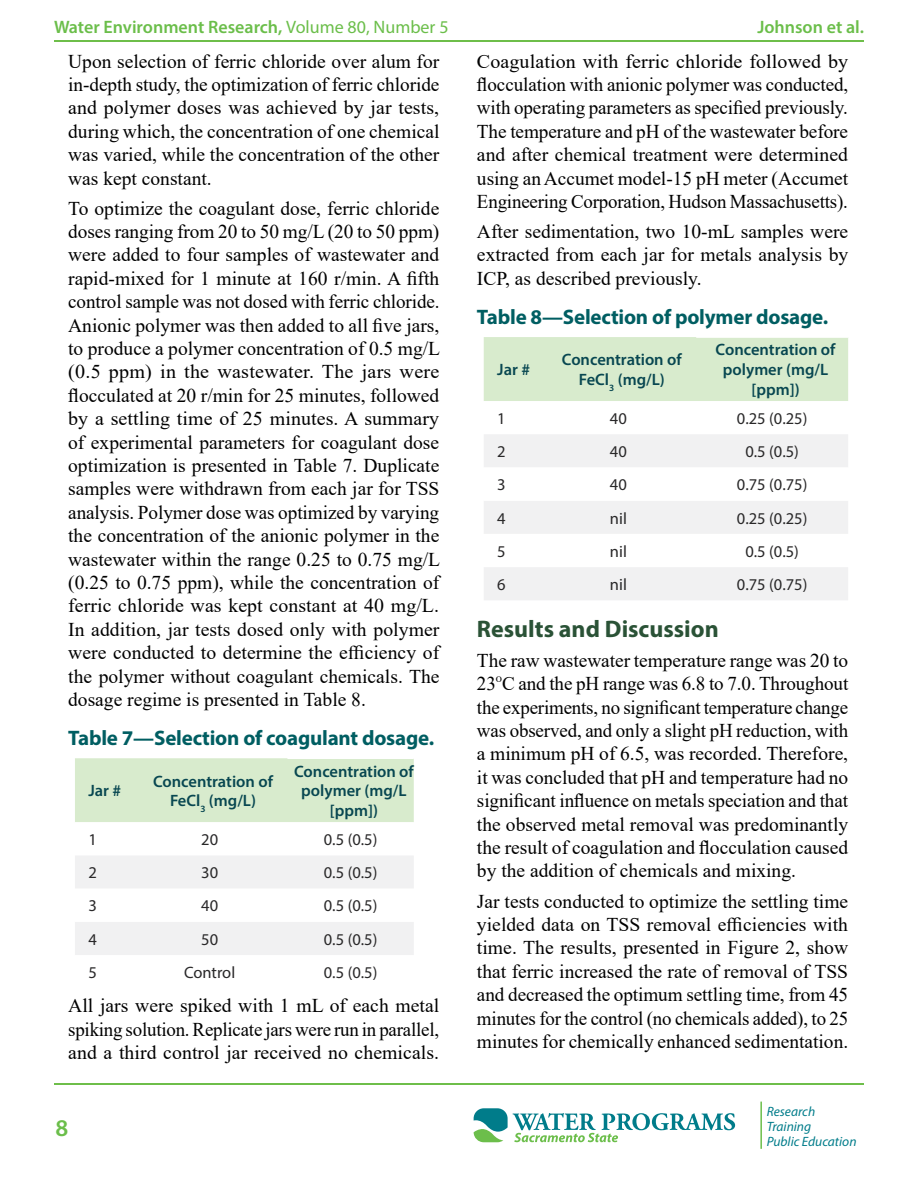
<style>
.page{position:relative;width:918px;height:1188px;background:#fff}
.page>*{position:absolute;margin:0;border:0;box-sizing:border-box;transform-origin:0 0}
.subhead_h2_no_shade{font:700 24px "Myriad Pro";color:#2a5236}
.t1{font:600 24px "Myriad Pro";color:#6bbe4a}
.Table_title_h3{font:700 21px "Myriad Pro";letter-spacing:-.01em;color:#005e62}
.basic_p{font:19.5px/23.4px "Times New Roman";color:#000;text-align:justify}
.t2{font:600 18px "Myriad Pro";color:#6bbe4a}
.table_cells_p{font:16.5px "Myriad Pro";color:#292829}
.table_head_p{font:600 16.5px/19.8px "Myriad Pro";color:#084751;text-align:center}
.t3{font:italic 13.5px/15px "Myriad Pro";color:#007c8a}
.s1{font-weight:400}
</style>
<div class="page">
<hr style="left:760px;top:1102px;width:2px;height:47px;background:#6cbe4b">
<svg style="left:474px;top:1108px;width:261px;height:34px"></svg>
<hr style="left:54px;top:1084px;width:810px;height:1px;background:#6ebe4a">
<hr style="left:54px;top:40px;width:810px;height:2px;background:#6ebe4a">
<div style="left:484px;top:337px;width:364px;height:64px;background:#d8ebcd"></div>
<div style="left:484px;top:434px;width:364px;height:166px;background:#f1f1f2"></div>
<svg style="left:484px;top:467px;width:364px;height:100px"></svg>
<hr style="left:696px;top:336px;width:152px;height:2px;background:#fff">
<svg style="left:75px;top:758px;width:339px;height:197px"></svg>
<hr style="left:287px;top:758px;width:127px;height:1px;background:#fff">
<p class="t2" style="left:54px;top:15px;width:396px">Water Environment Research, <span class="s1">Volume 80, Number 5</span></p>
<p class="t2" style="left:757px;top:15px;width:108px">Johnson et al.</p>
<p class="basic_p" style="left:477px;top:49px;width:373px">Coagulation with ferric chloride followed by flocculation with anionic polymer was conducted, with operating parameters as specified previously.<br>The temperature and pH of the wastewater before and after chemical treatment were determined using an Accumet model-15 pH meter (Accumet Engineering Corporation, Hudson Massachusetts).</p>
<p class="basic_p" style="left:477px;top:219px;width:373px">After sedimentation, two 10-mL samples were extracted from each jar for metals analysis by ICP, as described previously.</p>
<h3 class="Table_title_h3" style="left:477px;top:303px;width:353px">Table 8—Selection of polymer dosage.</h3>
<p class="table_head_p" style="left:497px;top:359px;width:34px">Jar #</p>
<p class="table_head_p" style="left:562px;top:349px;width:121px">Concentration of<br>FeCl<sub>3</sub> (mg/L)</p>
<p class="table_head_p" style="left:716px;top:340px;width:121px">Concentration of polymer (mg/L [ppm])</p>
<p class="table_cells_p" style="left:497px;top:408px;width:10px">1</p>
<p class="table_cells_p" style="left:610px;top:408px;width:18px">40</p>
<p class="table_cells_p" style="left:737px;top:408px;width:72px">0.25 (0.25)</p>
<p class="table_cells_p" style="left:497px;top:441px;width:10px">2</p>
<p class="table_cells_p" style="left:610px;top:441px;width:18px">40</p>
<p class="table_cells_p" style="left:745px;top:441px;width:55px">0.5 (0.5)</p>
<p class="table_cells_p" style="left:497px;top:475px;width:10px">3</p>
<p class="table_cells_p" style="left:610px;top:475px;width:18px">40</p>
<p class="table_cells_p" style="left:737px;top:475px;width:72px">0.75 (0.75)</p>
<p class="table_cells_p" style="left:497px;top:508px;width:10px">4</p>
<p class="table_cells_p" style="left:610px;top:508px;width:18px">nil</p>
<p class="table_cells_p" style="left:737px;top:508px;width:72px">0.25 (0.25)</p>
<p class="table_cells_p" style="left:497px;top:541px;width:10px">5</p>
<p class="table_cells_p" style="left:610px;top:541px;width:18px">nil</p>
<p class="table_cells_p" style="left:745px;top:541px;width:55px">0.5 (0.5)</p>
<p class="table_cells_p" style="left:497px;top:574px;width:10px">6</p>
<p class="table_cells_p" style="left:610px;top:574px;width:18px">nil</p>
<p class="table_cells_p" style="left:737px;top:574px;width:72px">0.75 (0.75)</p>
<h2 class="subhead_h2_no_shade" style="left:477px;top:613px;width:243px">Results and Discussion</h2>
<p class="basic_p" style="left:477px;top:648px;width:373px">The raw wastewater temperature range was 20 to 23<sup>O</sup>C and the pH range was 6.8 to 7.0. Throughout the experiments, no significant temperature change was observed, and only a slight pH reduction, with a minimum pH of 6.5, was recorded. Therefore, it was concluded that pH and temperature had no significant influence on metals speciation and that the observed metal removal was predominantly the result of coagulation and flocculation caused by the addition of chemicals and mixing.</p>
<p class="basic_p" style="left:477px;top:889px;width:373px">Jar tests conducted to optimize the settling time yielded data on TSS removal efficiencies with time. The results, presented in Figure 2, show that ferric increased the rate of removal of TSS and decreased the optimum settling time, from 45 minutes for the control (no chemicals added), to 25 minutes for chemically enhanced sedimentation.</p>
<p class="basic_p" style="left:68px;top:49px;width:373px">Upon selection of ferric chloride over alum for in-depth study, the optimization of ferric chloride and polymer doses was achieved by jar tests, during which, the concentration of one chemical was varied, while the concentration of the other was kept constant.</p>
<p class="basic_p" style="left:68px;top:196px;width:373px">To optimize the coagulant dose, ferric chloride doses ranging from 20 to 50 mg/L (20 to 50 ppm) were added to four samples of wastewater and rapid-mixed for 1 minute at 160 r/min. A fifth control sample was not dosed with ferric chloride.<br>Anionic polymer was then added to all five jars, to produce a polymer concentration of 0.5 mg/L (0.5 ppm) in the wastewater. The jars were flocculated at 20 r/min for 25 minutes, followed by a settling time of 25 minutes. A summary of experimental parameters for coagulant dose optimization is presented in Table 7. Duplicate samples were withdrawn from each jar for TSS analysis. Polymer dose was optimized by varying the concentration of the anionic polymer in the wastewater within the range 0.25 to 0.75 mg/L (0.25 to 0.75 ppm), while the concentration of ferric chloride was kept constant at 40 mg/L.<br>In addition, jar tests dosed only with polymer were conducted to determine the efficiency of the polymer without coagulant chemicals. The dosage regime is presented in Table 8.</p>
<h3 class="Table_title_h3" style="left:68px;top:724px;width:367px">Table 7—Selection of coagulant dosage.</h3>
<p class="table_head_p" style="left:88px;top:781px;width:34px">Jar #</p>
<p class="table_head_p" style="left:153px;top:771px;width:121px">Concentration of<br>FeCl<sub>3</sub> (mg/L)</p>
<p class="table_head_p" style="left:294px;top:761px;width:121px">Concentration of polymer (mg/L [ppm])</p>
<p class="table_cells_p" style="left:88px;top:829px;width:10px">1</p>
<p class="table_cells_p" style="left:201px;top:829px;width:18px">20</p>
<p class="table_cells_p" style="left:324px;top:829px;width:55px">0.5 (0.5)</p>
<p class="table_cells_p" style="left:88px;top:863px;width:10px">2</p>
<p class="table_cells_p" style="left:201px;top:863px;width:18px">30</p>
<p class="table_cells_p" style="left:324px;top:863px;width:55px">0.5 (0.5)</p>
<p class="table_cells_p" style="left:88px;top:896px;width:10px">3</p>
<p class="table_cells_p" style="left:201px;top:896px;width:18px">40</p>
<p class="table_cells_p" style="left:324px;top:896px;width:55px">0.5 (0.5)</p>
<p class="table_cells_p" style="left:88px;top:929px;width:10px">4</p>
<p class="table_cells_p" style="left:201px;top:929px;width:18px">50</p>
<p class="table_cells_p" style="left:324px;top:929px;width:55px">0.5 (0.5)</p>
<p class="table_cells_p" style="left:88px;top:962px;width:10px">5</p>
<p class="table_cells_p" style="left:184px;top:962px;width:53px">Control</p>
<p class="table_cells_p" style="left:324px;top:962px;width:55px">0.5 (0.5)</p>
<p class="basic_p" style="left:68px;top:994px;width:373px">All jars were spiked with 1 mL of each metal spiking solution. Replicate jars were run in parallel, and a third control jar received no chemicals.</p>
<p class="t1" style="left:56px;top:1112px;width:14px">8</p>
<p class="t3" style="left:767px;top:1104px;width:91px">Research<br>Training<br>Public Education</p>
</div>
